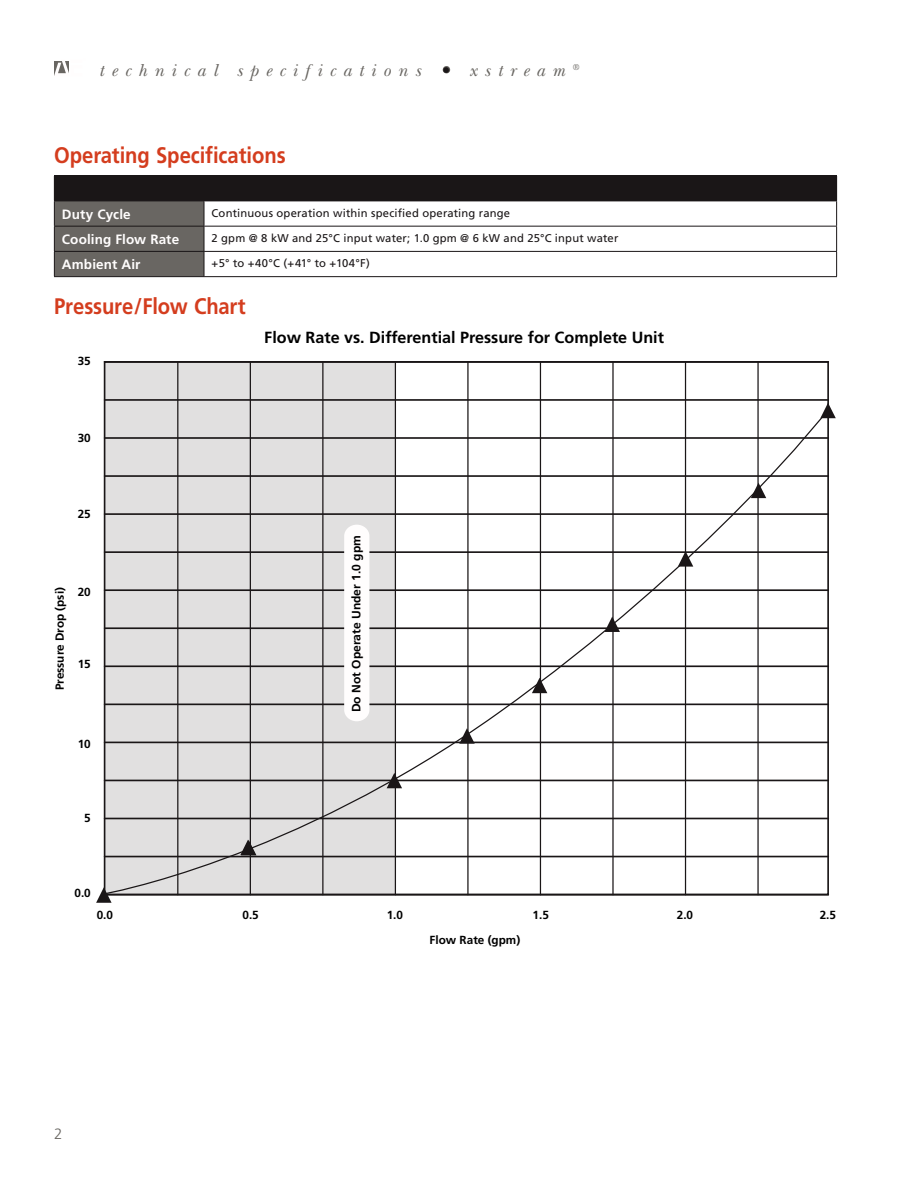
<style>
.page{position:relative;width:918px;height:1188px;background:#fff}
.page>*{position:absolute;margin:0;border:0;box-sizing:border-box;transform-origin:0 0}
.head{font:700 22.5px "Frutiger";letter-spacing:-.005em;color:#d43d1e;scale:.9 1}
.header_AE_wp{font:italic 18px "New Baskerville";letter-spacing:.395em;color:#696662}
.t1{font:700 16.2px "Frutiger";color:#000}
.t2{font:300 15px "Frutiger";color:#696662}
.chart_left_column{font:700 13.5px "Frutiger";letter-spacing:.01em;color:#fffdfd}
.t3{font:700 12px "Frutiger";color:#000}
.t4{font:700 11.7px "Frutiger";color:#000}
.chart_content{font:11.25px "Frutiger";letter-spacing:.015em;color:#1a1617}
.s1{color:#1a1617}
</style>
<div class="page">
<div style="left:443px;top:66px;width:7px;height:7px;border:2px solid #696662;border-radius:50%"></div>
<svg style="left:54px;top:61px;width:15px;height:15px"></svg>
<div style="left:54px;top:176px;width:783px;height:25px;background:#1a1617"></div>
<hr style="left:204px;top:201px;width:633px;height:1px;background:#1a1617">
<hr style="left:204px;top:226px;width:633px;height:1px;background:#1a1617">
<hr style="left:54px;top:175px;width:150px;height:1px;background:#1a1617">
<hr style="left:204px;top:175px;width:633px;height:1px;background:#1a1617">
<svg style="left:54px;top:201px;width:151px;height:76px;background:#65625e"></svg>
<hr style="left:204px;top:251px;width:633px;height:1px;background:#1a1617">
<svg style="left:836px;top:201px;width:1px;height:75px"></svg>
<hr style="left:204px;top:276px;width:633px;height:1px;background:#1a1617">
<div style="left:105px;top:362px;width:291px;height:533px;background:#e1e0e0"></div>
<hr style="left:757px;top:362px;width:2px;height:533px;background:#1a1617">
<hr style="left:685px;top:362px;width:1px;height:533px;background:#1a1617">
<hr style="left:612px;top:362px;width:2px;height:533px;background:#1a1617">
<hr style="left:467px;top:362px;width:2px;height:533px;background:#1a1617">
<hr style="left:540px;top:362px;width:1px;height:533px;background:#1a1617">
<hr style="left:395px;top:362px;width:1px;height:533px;background:#1a1617">
<hr style="left:322px;top:362px;width:2px;height:533px;background:#1a1617">
<hr style="left:250px;top:362px;width:1px;height:533px;background:#1a1617">
<hr style="left:177px;top:362px;width:1px;height:533px;background:#1a1617">
<hr style="left:105px;top:399px;width:723px;height:2px;background:#1a1617">
<hr style="left:105px;top:361px;width:723px;height:2px;background:#1a1617">
<svg style="left:103px;top:409px;width:726px;height:486px"></svg>
<svg style="left:820px;top:403px;width:16px;height:15px"></svg>
<svg style="left:751px;top:483px;width:15px;height:15px"></svg>
<svg style="left:678px;top:551px;width:15px;height:16px"></svg>
<svg style="left:605px;top:617px;width:15px;height:15px"></svg>
<svg style="left:532px;top:678px;width:15px;height:15px"></svg>
<svg style="left:459px;top:728px;width:16px;height:16px"></svg>
<svg style="left:387px;top:773px;width:15px;height:15px"></svg>
<svg style="left:96px;top:887px;width:16px;height:16px"></svg>
<svg style="left:240px;top:840px;width:16px;height:15px"></svg>
<div style="left:344px;top:525px;width:25px;height:196px;background:#fffdfd;border-radius:12px"></div>
<p class="header_AE_wp" style="left:99px;top:59px;width:481px">technical specifications <span class="s1">•</span> xstream <sup>®</sup></p>
<p class="head" style="left:54px;top:142px;width:259px">Operating Specifications</p>
<p class="chart_left_column" style="left:62px;top:206px;width:70px">Duty Cycle</p>
<p class="chart_content" style="left:212px;top:206px;width:300px">Continuous operation within specified operating range</p>
<p class="chart_left_column" style="left:62px;top:231px;width:119px">Cooling Flow Rate</p>
<p class="chart_content" style="left:212px;top:232px;width:408px">2 gpm @ 8 kW and 25°C input water; 1.0 gpm @ 6 kW and 25°C input water</p>
<p class="chart_left_column" style="left:62px;top:256px;width:80px">Ambient Air</p>
<p class="chart_content" style="left:212px;top:257px;width:160px">+5° to +40°C (+41° to +104°F)</p>
<p class="head" style="left:54px;top:293px;width:215px">Pressure/Flow Chart</p>
<p class="t1" style="left:264px;top:328px;width:401px">Flow Rate vs. Differential Pressure for Complete Unit</p>
<p class="t4" style="left:78px;top:354px;width:15px">35</p>
<p class="t4" style="left:78px;top:431px;width:15px">30</p>
<p class="t4" style="left:78px;top:507px;width:15px">25</p>
<p class="t4" style="left:53px;top:690px;width:105px;rotate:-90deg">Pressure Drop (psi)</p>
<p class="t4" style="left:78px;top:585px;width:15px">20</p>
<p class="t4" style="left:78px;top:657px;width:15px">15</p>
<p class="t4" style="left:78px;top:737px;width:15px">10</p>
<p class="t4" style="left:84px;top:811px;width:8px">5</p>
<p class="t4" style="left:74px;top:887px;width:18px">0.0</p>
<p class="t4" style="left:97px;top:909px;width:18px">0.0</p>
<p class="t4" style="left:242px;top:909px;width:18px">0.5</p>
<p class="t3" style="left:349px;top:712px;width:179px;rotate:-90deg">Do Not Operate Under 1.0 gpm</p>
<p class="t4" style="left:387px;top:909px;width:18px">1.0</p>
<p class="t4" style="left:430px;top:933px;width:92px">Flow Rate (gpm)</p>
<p class="t4" style="left:533px;top:909px;width:18px">1.5</p>
<p class="t4" style="left:677px;top:909px;width:18px">2.0</p>
<p class="t2" style="left:54px;top:1126px;width:10px">2</p>
<p class="t4" style="left:820px;top:909px;width:18px">2.5</p>
</div>
